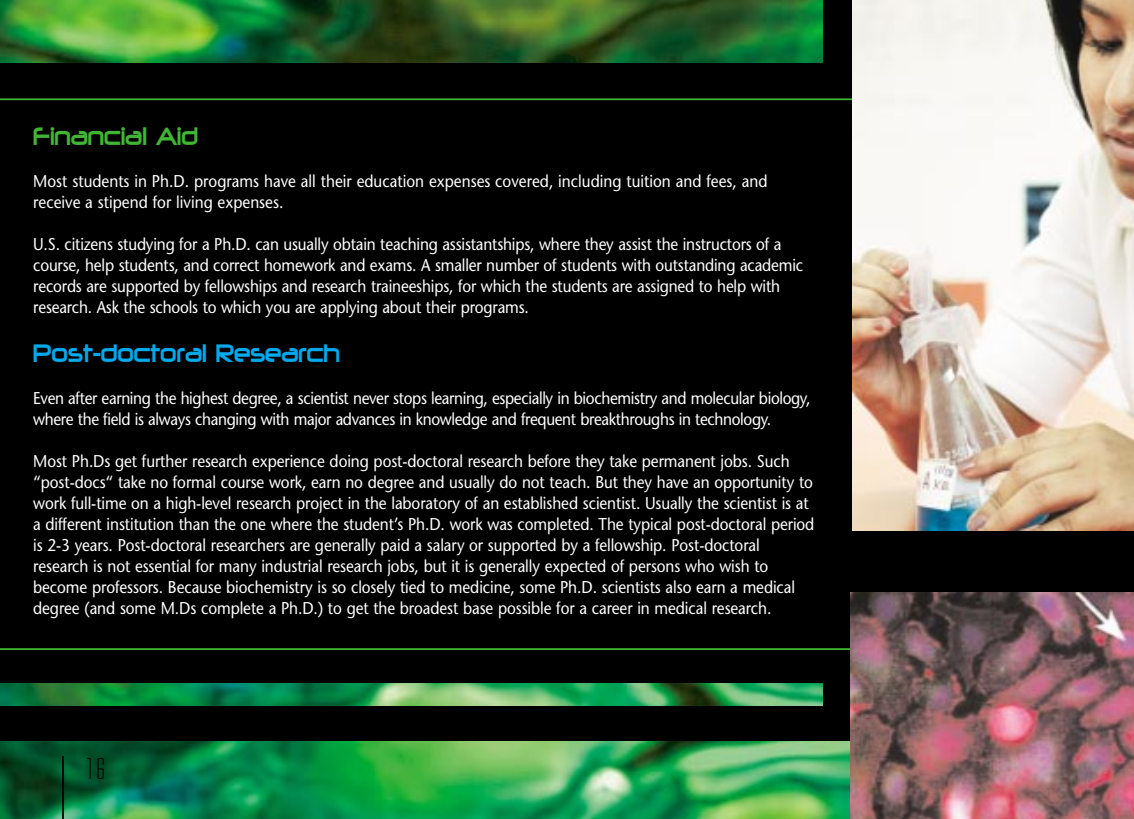
<style>
.page{position:relative;width:1134px;height:819px;background:#fff}
.page>*{position:absolute;margin:0;border:0;box-sizing:border-box;transform-origin:0 0}
.t1{font:28px "Neuropolitical";color:#00a9ec;scale:.8 1}
.t2{font:28px "Neuropolitical";color:#41b634;scale:.8 1}
.t3{font:28px "Alien League";color:#000}
.t4{font:17.15px/21px "Stone Sans";letter-spacing:-.005em;color:#fff;scale:.9 1}
.t5{font:17.15px/21px "Stone Sans";letter-spacing:-.025em;color:#fff;scale:.9 1}
</style>
<div class="page">
<img style="left:0;top:0;width:850px;height:819px">
<div style="left:824px;top:0;width:310px;height:740px;background:#000"></div>
<div style="left:0;top:706px;width:850px;height:34px;background:#000"></div>
<div style="left:0;top:63px;width:850px;height:620px;background:#000"></div>
<hr style="left:0;top:648px;width:1134px;height:2px;background:#41b634">
<img style="left:850px;top:593px;width:284px;height:226px">
<hr style="left:0;top:98px;width:1134px;height:2px;background:#41b634">
<img style="left:853px;top:0;width:281px;height:531px">
<hr style="left:62px;top:756px;width:2px;height:63px;background:#000">
<h1 class="t2" style="left:33px;top:119px;width:208px">Financial Aid</h1>
<p class="t4" style="left:33px;top:173px;width:817px">Most students in Ph.D. programs have all their education expenses covered, including tuition and fees, and receive a stipend for living expenses.</p>
<p class="t4" style="left:33px;top:236px;width:857px">U.S. citizens studying for a Ph.D. can usually obtain teaching assistantships, where they assist the instructors of a course, help students, and correct homework and exams. A smaller number of students with outstanding academic records are supported by fellowships and research traineeships, for which the students are assigned to help with research. Ask the schools to which you are applying about their programs.</p>
<h1 class="t1" style="left:33px;top:336px;width:385px">Post-doctoral Research</h1>
<p class="t5" style="left:33px;top:390px;width:865px">Even after earning the highest degree, a scientist never stops learning, especially in biochemistry and molecular biology, where the field is always changing with major advances in knowledge and frequent breakthroughs in technology.</p>
<p class="t4" style="left:33px;top:453px;width:870px">Most Ph.Ds get further research experience doing post-doctoral research before they take permanent jobs. Such “post-docs“ take no formal course work, earn no degree and usually do not teach. But they have an opportunity to work full-time on a high-level research project in the laboratory of an established scientist. Usually the scientist is at a different institution than the one where the student’s Ph.D. work was completed. The typical post-doctoral period is 2-3 years. Post-doctoral researchers are generally paid a salary or supported by a fellowship. Post-doctoral research is not essential for many industrial research jobs, but it is generally expected of persons who wish to become professors. Because biochemistry is so closely tied to medicine, some Ph.D. scientists also earn a medical degree (and some M.Ds complete a Ph.D.) to get the broadest base possible for a career in medical research.</p>
<h1 class="t3" style="left:85px;top:753px;width:25px">16</h1>
</div>
